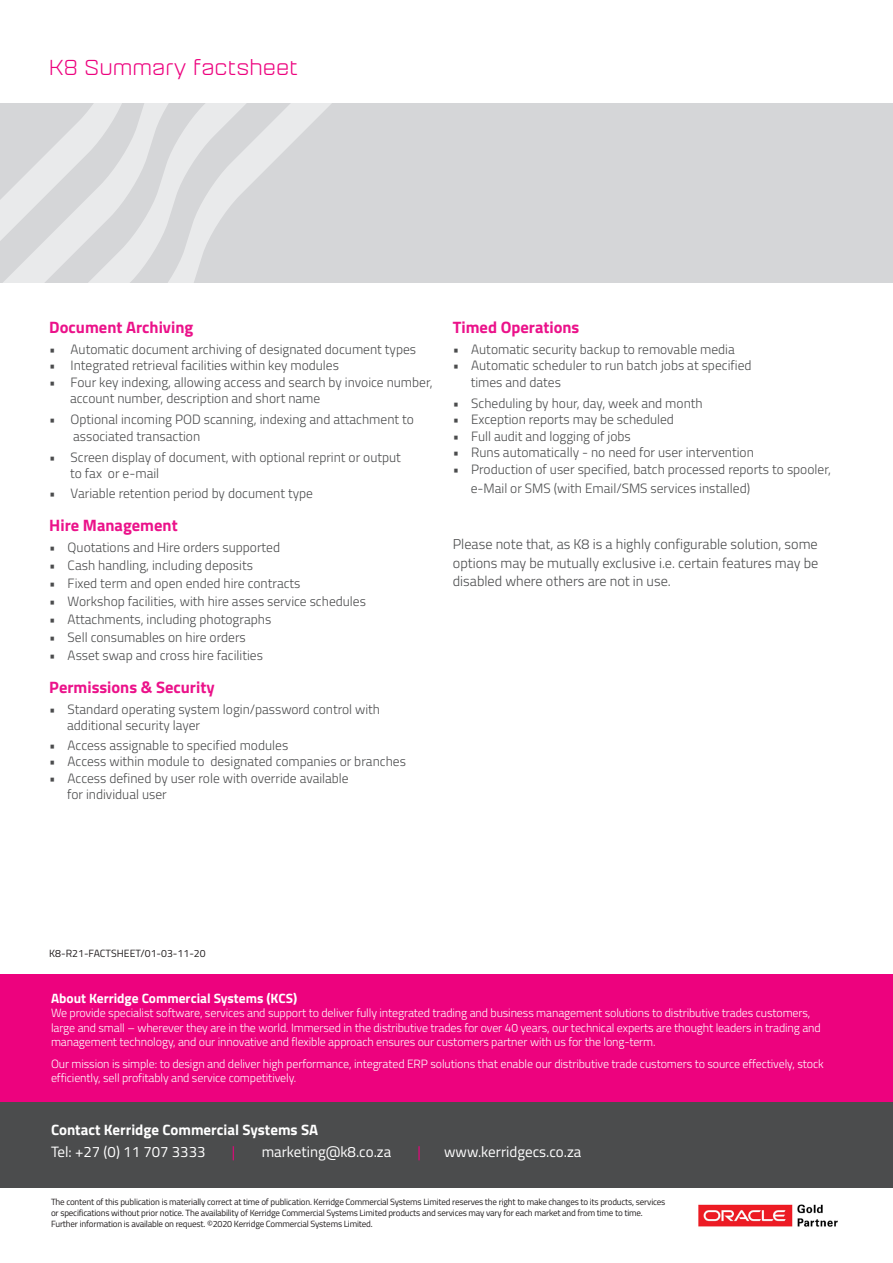
<style>
.page{position:relative;width:893px;height:1263px;background:#fff}
.page>*{position:absolute;margin:0;border:0;box-sizing:border-box;transform-origin:0 0}
.t1{font:21px "Aguda";color:#ed027e}
.t2{font:700 16.5px "Titillium";color:#eb128a}
.t3{font:15px "Titillium";color:#fff}
.t4{font:700 15px "Titillium";color:#fff}
.t5{font:15px "Titillium";color:#ed027e}
.t6{font:300 14.25px/18.8px "Titillium";color:#4b4c4d;text-align:justify}
.t7{font:300 13.5px/16.5px "Titillium";color:#4b4c4d}
.t8{font:700 13.5px "Titillium";color:#fff}
.t9{font:300 12px/14.4px "Titillium";letter-spacing:-.01em;color:#fff}
.t10{font:10.5px "Titillium";color:#231f20}
.t11{font:9px/10.8px "Titillium";letter-spacing:-.02em;color:#231f20}
</style>
<div class="page">
<div style="left:0;top:103px;width:893px;height:179px;background:#d5d6d8"></div>
<svg style="left:0;top:103px;width:685px;height:180px"></svg>
<div style="left:0;top:974px;width:893px;height:142px;background:#ed027e"></div>
<div style="left:0;top:1103px;width:893px;height:85px;background:#4b4c4d"></div>
<img style="left:698px;top:1204px;width:140px;height:23px">
<p class="t1" style="left:49px;top:55px;width:250px">K8 Summary factsheet</p>
<p class="t2" style="left:49px;top:314px;width:146px">Document Archiving</p>
<p class="t7" style="left:49px;top:340px;width:368px">• Automatic document archiving of designated document types</p>
<p class="t7" style="left:49px;top:357px;width:291px">• Integrated retrieval facilities within key modules</p>
<p class="t7" style="left:70px;top:373px;width:364px;text-indent:-21px">• Four key indexing, allowing access and search by invoice number, account number, description and short name</p>
<p class="t7" style="left:73px;top:411px;width:342px;text-indent:-24px">• Optional incoming POD scanning, indexing and attachment to associated transaction</p>
<p class="t7" style="left:70px;top:448px;width:332px;text-indent:-21px">• Screen display of document, with optional reprint or output to fax or e-mail</p>
<p class="t7" style="left:49px;top:484px;width:265px">• Variable retention period by document type</p>
<p class="t2" style="left:49px;top:512px;width:130px">Hire Management</p>
<p class="t7" style="left:49px;top:538px;width:232px">• Quotations and Hire orders supported</p>
<p class="t7" style="left:49px;top:556px;width:205px">• Cash handling, including deposits</p>
<p class="t7" style="left:49px;top:574px;width:253px">• Fixed term and open ended hire contracts</p>
<p class="t7" style="left:49px;top:592px;width:318px">• Workshop facilities, with hire asses service schedules</p>
<p class="t7" style="left:49px;top:610px;width:223px">• Attachments, including photographs</p>
<p class="t7" style="left:49px;top:628px;width:198px">• Sell consumables on hire orders</p>
<p class="t7" style="left:49px;top:646px;width:215px">• Asset swap and cross hire facilities</p>
<p class="t2" style="left:49px;top:674px;width:167px">Permissions &amp; Security</p>
<p class="t7" style="left:49px;top:700px;width:332px">• Standard operating system login/password control with</p>
<p class="t7" style="left:67px;top:717px;width:135px">additional security layer</p>
<p class="t7" style="left:49px;top:736px;width:240px">• Access assignable to specified modules</p>
<p class="t7" style="left:49px;top:753px;width:358px">• Access within module to designated companies or branches</p>
<p class="t7" style="left:67px;top:769px;width:283px;text-indent:-18px">• Access defined by user role with override available for individual user</p>
<p class="t2" style="left:453px;top:314px;width:128px">Timed Operations</p>
<p class="t7" style="left:453px;top:340px;width:283px">• Automatic security backup to removable media</p>
<p class="t7" style="left:471px;top:357px;width:282px;text-indent:-18px">• Automatic scheduler to run batch jobs at specified times and dates</p>
<p class="t7" style="left:453px;top:394px;width:251px">• Scheduling by hour, day, week and month</p>
<p class="t7" style="left:453px;top:411px;width:223px">• Exception reports may be scheduled</p>
<p class="t7" style="left:453px;top:427px;width:179px">• Full audit and logging of jobs</p>
<p class="t7" style="left:453px;top:444px;width:303px">• Runs automatically - no need for user intervention</p>
<p class="t7" style="left:471px;top:459px;width:362px;line-height:18.8px;text-indent:-18px">• Production of user specified, batch processed reports to spooler, e-Mail or SMS (with Email/SMS services installed)</p>
<p class="t6" style="left:453px;top:534px;width:367px">Please note that, as K8 is a highly configurable solution, some options may be mutually exclusive i.e. certain features may be disabled where others are not in use.</p>
<p class="t10" style="left:49px;top:945px;width:158px">K8-R21-FACTSHEET/01-03-11-20</p>
<p class="t8" style="left:51px;top:988px;width:248px">About Kerridge Commercial Systems (KCS)</p>
<p class="t9" style="left:51px;top:1005px;width:771px">We provide specialist software, services and support to deliver fully integrated trading and business management solutions to distributive trades customers, large and small – wherever they are in the world. Immersed in the distributive trades for over 40 years, our technical experts are thought leaders in trading and management technology, and our innovative and flexible approach ensures our customers partner with us for the long-term.</p>
<p class="t9" style="left:51px;top:1055px;width:774px">Our mission is simple: to design and deliver high performance, integrated ERP solutions that enable our distributive trade customers to source effectively, stock efficiently, sell profitably and service competitively.</p>
<p class="t4" style="left:51px;top:1118px;width:269px">Contact Kerridge Commercial Systems SA</p>
<p class="t3" style="left:51px;top:1141px;width:156px">Tel: +27 (0) 11 707 3333</p>
<p class="t5" style="left:232px;top:1141px;width:5px">|</p>
<p class="t3" style="left:262px;top:1141px;width:131px">marketing@k8.co.za</p>
<p class="t5" style="left:418px;top:1141px;width:5px">|</p>
<p class="t3" style="left:444px;top:1141px;width:139px">www.kerridgecs.co.za</p>
<p class="t11" style="left:51px;top:1196px;width:616px">The content of this publication is materially correct at time of publication. Kerridge Commercial Systems Limited reserves the right to make changes to its products, services or specifications without prior notice. The availability of Kerridge Commercial Systems Limited products and services may vary for each market and from time to time.<br>Further information is available on request. ©2020 Kerridge Commercial Systems Limited.</p>
</div>
